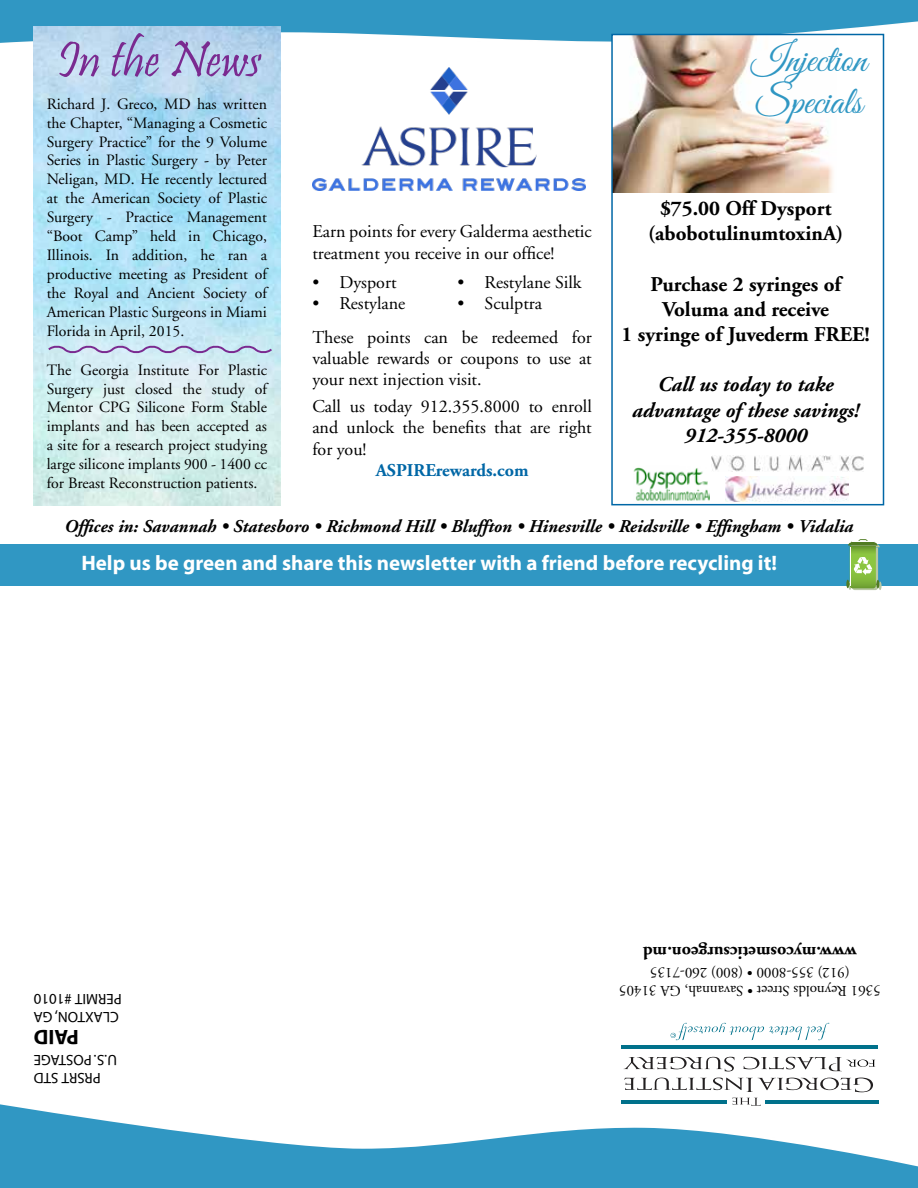
<style>
.page{position:relative;width:918px;height:1188px;background:#fff}
.page>*{position:absolute;margin:0;border:0;box-sizing:border-box;transform-origin:0 0}
.t1{font:52.5px "Pristina";color:#7a2a90}
.t2{font:39px/42px "Great Vibes";color:#3097c3}
.t3{font:700 21px/25.2px "Adobe Garamond";color:#000;text-align:center}
.t4{font:700 21px "Myriad";color:#fff}
.t5{font:italic 700 21px/25.2px "Adobe Garamond";color:#000;text-align:center}
.t6{font:700 21px "Myriad";color:#000}
.t7{font:18px/21px "Adobe Garamond";color:#000;text-align:justify}
.t8{font:italic 700 18px "Adobe Garamond";color:#000}
.t9{font:700 18px "Adobe Garamond";color:#000}
.t10{font:700 18px "Adobe Garamond";color:#0067a6}
.t11{font:15.75px/18.9px "Adobe Garamond";color:#000;text-align:justify}
.t12{font:15px/18px "Adobe Garamond";color:#000;text-align:center}
.t13{font:15px/18px "Myriad";color:#000;text-align:right}
</style>
<div class="page">
<svg style="left:0;top:1102px;width:918px;height:86px;fill:#3097c3"></svg>
<svg style="left:732px;top:1098px;width:29px;height:8px"></svg>
<svg style="left:624px;top:1078px;width:249px;height:14px"></svg>
<svg style="left:743px;top:1057px;width:132px;height:14px"></svg>
<svg style="left:624px;top:1057px;width:110px;height:14px"></svg>
<hr style="left:765px;top:1100px;width:113px;height:2px;background:#00718b">
<hr style="left:622px;top:1100px;width:105px;height:2px;background:#00718b">
<hr style="left:622px;top:1047px;width:256px;height:2px;background:#00718b">
<hr style="left:765px;top:1103px;width:113px;height:1px;background:#00718b">
<hr style="left:622px;top:1103px;width:105px;height:1px;background:#00718b">
<hr style="left:622px;top:1045px;width:256px;height:1px;background:#00718b">
<svg style="left:671px;top:1023px;width:158px;height:17px"></svg>
<div style="left:0;top:544px;width:918px;height:41px;background:#3097c3"></div>
<svg style="left:846px;top:539px;width:36px;height:51px"></svg>
<hr style="left:850px;top:547px;width:1px;height:38px;background:#fff">
<svg style="left:0;top:0;width:918px;height:44px"></svg>
<img style="left:312px;top:67px;width:273px;height:123px">
<img style="left:34px;top:26px;width:247px;height:479px">
<svg style="left:46px;top:343px;width:228px;height:13px"></svg>
<div style="left:612px;top:34px;width:272px;height:158px;background:#fff"></div>
<img style="left:614px;top:37px;width:219px;height:155px">
<div style="left:611px;top:34px;width:273px;height:471px;border:2px solid #0067a6"></div>
<img style="left:726px;top:477px;width:122px;height:25px">
<img style="left:633px;top:467px;width:77px;height:34px">
<img style="left:712px;top:456px;width:151px;height:15px">
<h1 class="t1" style="left:57px;top:30px;width:206px">In the News</h1>
<p class="t11" style="left:47px;top:95px;width:222px">Richard J. Greco, MD has written the Chapter, “Managing a Cosmetic Surgery Practice” for the 9 Volume Series in Plastic Surgery - by Peter Neligan, MD. He recently lectured at the American Society of Plastic Surgery - Practice Management “Boot Camp” held in Chicago, Illinois. In addition, he ran a productive meeting as President of the Royal and Ancient Society of American Plastic Surgeons in Miami Florida in April, 2015.</p>
<p class="t11" style="left:47px;top:361px;width:222px">The Georgia Institute For Plastic Surgery just closed the study of Mentor CPG Silicone Form Stable implants and has been accepted as a site for a research project studying large silicone implants 900 - 1400 cc for Breast Reconstruction patients.</p>
<p class="t7" style="left:312px;top:222px;width:281px">Earn points for every Galderma aesthetic treatment you receive in our office!</p>
<p class="t7" style="left:312px;top:272px;width:86px">• Dysport</p>
<p class="t7" style="left:312px;top:293px;width:95px">• Restylane</p>
<p class="t7" style="left:458px;top:272px;width:125px">• Restylane Silk</p>
<p class="t7" style="left:458px;top:293px;width:86px">• Sculptra</p>
<p class="t7" style="left:312px;top:327px;width:281px">These points can be redeemed for valuable rewards or coupons to use at your next injection visit.</p>
<p class="t7" style="left:312px;top:396px;width:281px">Call us today 912.355.8000 to enroll and unlock the benefits that are right for you!</p>
<p class="t10" style="left:376px;top:461px;width:154px">ASPIRErewards.com</p>
<h2 class="t2" style="left:751px;top:41px;width:117px">Injection<br>Specials</h2>
<h3 class="t3" style="left:648px;top:196px;width:197px">$75.00 Off Dysport (abobotulinumtoxinA)</h3>
<h3 class="t3" style="left:622px;top:272px;width:250px">Purchase 2 syringes of<br>Voluma and receive<br>1 syringe of Juvederm FREE!</h3>
<h3 class="t5" style="left:632px;top:373px;width:229px">Call us today to take advantage of these savings!<br>912-355-8000</h3>
<p class="t8" style="left:65px;top:516px;width:790px">Offices in: Savannah • Statesboro • Richmond Hill • Bluffton • Hinesville • Reidsville • Effingham • Vidalia</p>
<h3 class="t4" style="left:81px;top:552px;width:697px">Help us be green and share this newsletter with a friend before recycling it!</h3>
<p class="t13" style="left:122px;top:1025px;width:89px;text-align:left;rotate:-180deg">CLAXTON, GA<br>PERMIT #1010</p>
<h3 class="t6" style="left:79px;top:1048px;width:47px;rotate:-180deg">PAID</h3>
<p class="t13" style="left:117px;top:1086px;width:85px;rotate:-180deg">PRSRT STD<br>U.S. POSTAGE</p>
<p class="t9" style="left:857px;top:962px;width:215px;rotate:-180deg">www.mycosmeticsurgeon.md</p>
<p class="t12" style="left:881px;top:1000px;width:263px;rotate:-180deg">5361 Reynolds Street • Savannah, GA 31405 (912) 355-8000 • (800) 260-7135</p>
</div>
